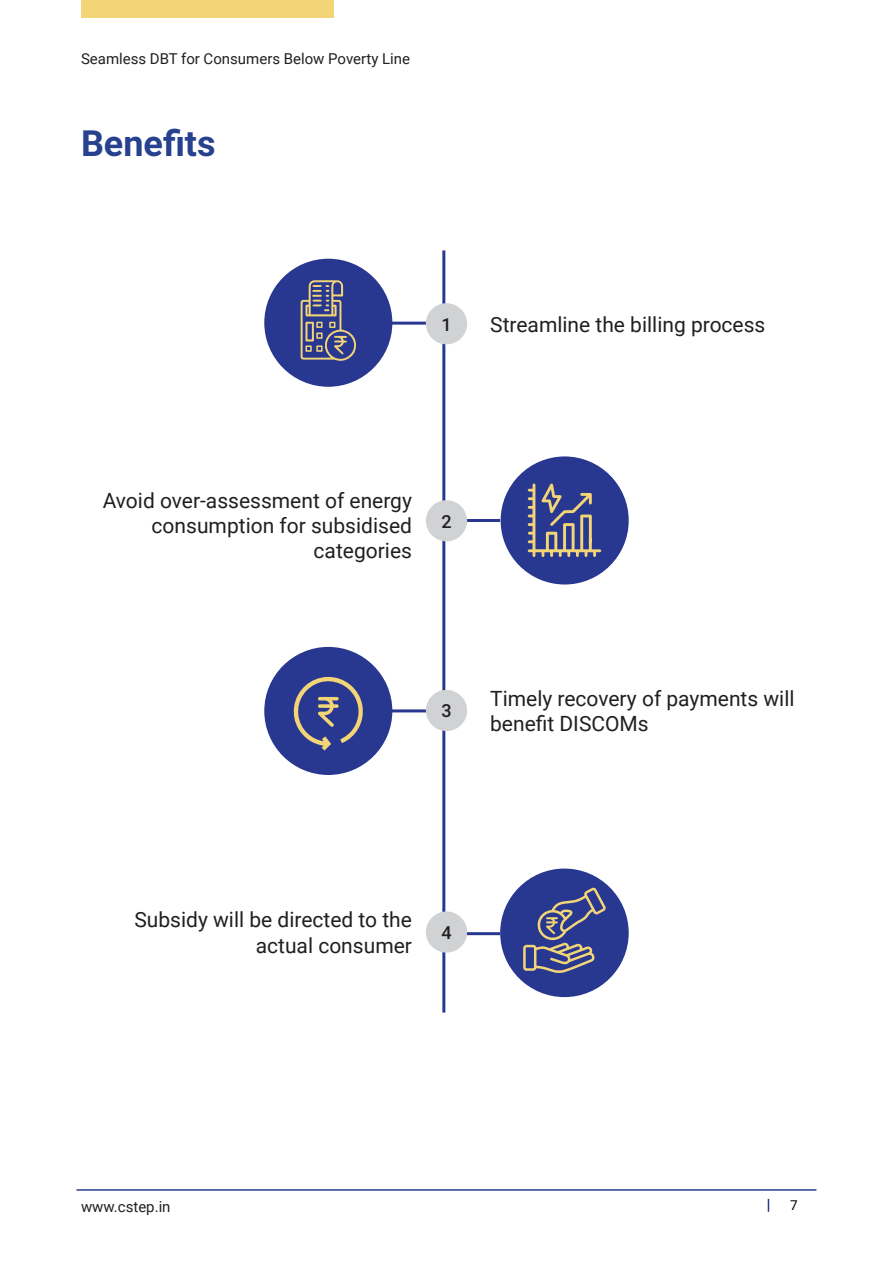
<style>
.page{position:relative;width:893px;height:1263px;background:#fff}
.page>*{position:absolute;margin:0;border:0;box-sizing:border-box;transform-origin:0 0}
.t1{font:700 36px "Roboto";color:#27418f}
.t2{font:21px/25.2px "Roboto";color:#231f20;text-align:right}
.t3{font:500 18px "Roboto";color:#231f20}
.t4{font:15px "Roboto";color:#231f20}
.t5{font:13.5px "Roboto";color:#000}
</style>
<div class="page">
<div style="left:81px;top:0;width:252px;height:17px;background:#f3d578"></div>
<svg style="left:768px;top:1199px;width:1px;height:13px"></svg>
<hr style="left:77px;top:1189px;width:739px;height:2px;background:#2b3b91">
<div style="left:264px;top:259px;width:128px;height:128px;background:#283890;border-radius:50%"></div>
<hr style="left:442px;top:250px;width:3px;height:762px;background:#283890">
<hr style="left:389px;top:322px;width:55px;height:3px;background:#283890">
<div style="left:501px;top:456px;width:128px;height:128px;background:#283890;border-radius:50%"></div>
<div style="left:500px;top:868px;width:129px;height:129px;background:#283890;border-radius:50%"></div>
<hr style="left:445px;top:519px;width:55px;height:3px;background:#283890">
<div style="left:264px;top:647px;width:128px;height:128px;background:#283890;border-radius:50%"></div>
<hr style="left:389px;top:709px;width:55px;height:3px;background:#283890">
<hr style="left:445px;top:932px;width:55px;height:3px;background:#283890">
<svg style="left:301px;top:280px;width:55px;height:81px"></svg>
<svg style="left:528px;top:483px;width:73px;height:74px"></svg>
<svg style="left:293px;top:676px;width:70px;height:74px"></svg>
<svg style="left:523px;top:887px;width:83px;height:86px"></svg>
<div style="left:426px;top:303px;width:41px;height:41px;background:#d1d2d4;border-radius:50%"></div>
<div style="left:426px;top:500px;width:41px;height:41px;background:#d1d2d4;border-radius:50%"></div>
<div style="left:426px;top:690px;width:41px;height:41px;background:#d1d2d4;border-radius:50%"></div>
<div style="left:426px;top:911px;width:41px;height:42px;background:#d1d2d4;border-radius:50%"></div>
<p class="t4" style="left:81px;top:48px;width:331px">Seamless DBT for Consumers Below Poverty Line</p>
<h1 class="t1" style="left:81px;top:118px;width:136px">Benefits</h1>
<p class="t3" style="left:441px;top:311px;width:12px">1</p>
<p class="t2" style="left:490px;top:311px;width:277px">Streamline the billing process</p>
<p class="t2" style="left:103px;top:487px;width:311px">Avoid over-assessment of energy consumption for subsidised categories</p>
<p class="t3" style="left:441px;top:508px;width:12px">2</p>
<p class="t3" style="left:441px;top:698px;width:12px">3</p>
<p class="t2" style="left:490px;top:685px;width:306px;text-align:left">Timely recovery of payments will benefit DISCOMs</p>
<p class="t2" style="left:134px;top:906px;width:279px">Subsidy will be directed to the actual consumer</p>
<p class="t3" style="left:441px;top:920px;width:12px">4</p>
<p class="t4" style="left:81px;top:1196px;width:91px">www.cstep.in</p>
<p class="t5" style="left:790px;top:1196px;width:9px">7</p>
</div>
